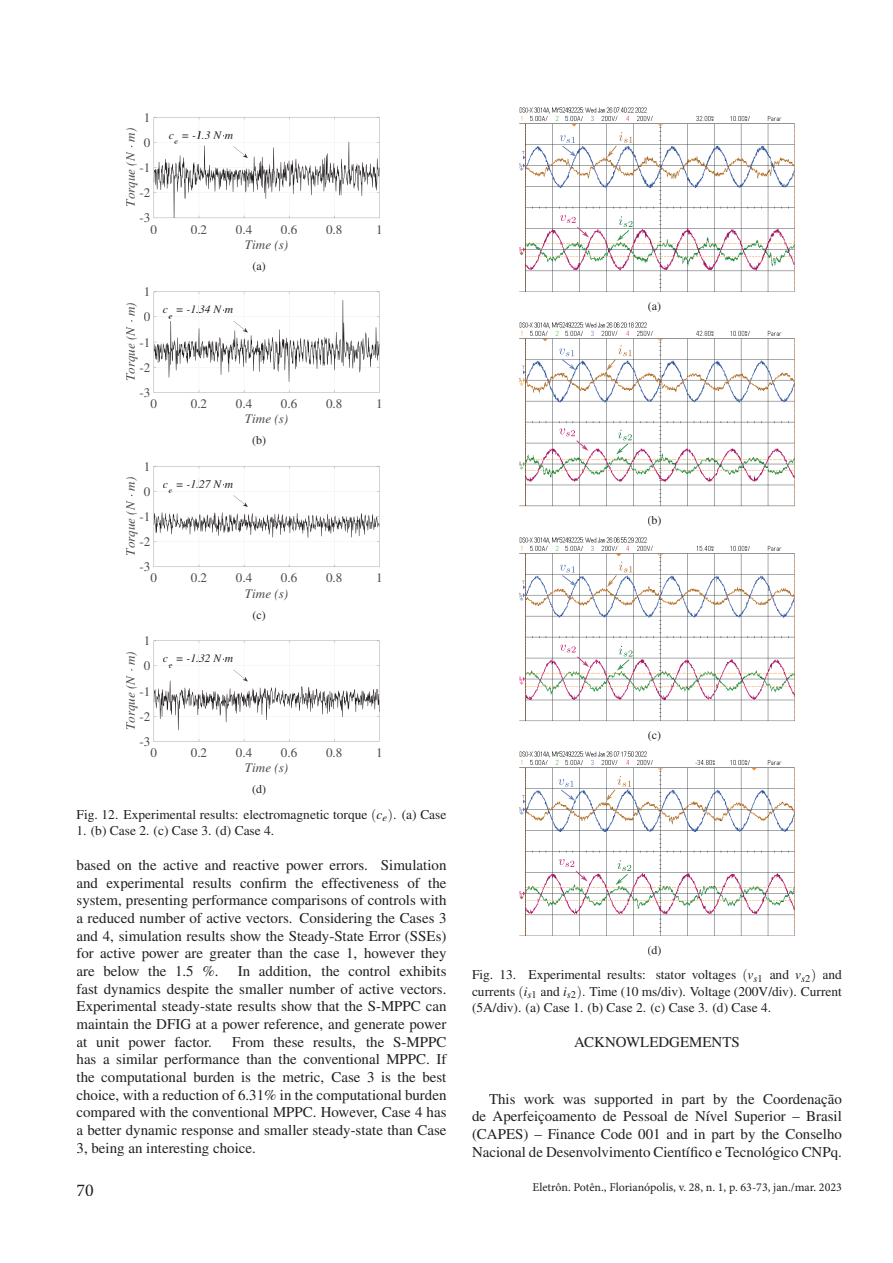
<style>
.page{position:relative;width:893px;height:1263px;background:#fff}
.page>*{position:absolute;margin:0;border:0;box-sizing:border-box;transform-origin:0 0}
.t1{font:18px "Minion Pro";color:#231f20}
.t2{font:15px/17.7px "Nimbus Rom No 9 L";color:#231f20;text-align:justify}
.t3{font:13.5px/16.5px "Nimbus Rom No 9 L";color:#231f20;text-align:justify}
.t4{font:13.05px "Times";color:#4b4c4d}
.t5{font:italic 13.05px "Times";color:#4b4c4d}
.t6{font:12px "Minion Pro";color:#231f20}
.t7{font:12px "Nimbus Rom No 9 L";color:#231f20}
.t8{font:italic 11.7px "Times";color:#231f20}
.t9{font:italic 9.3px "Times";color:#231f20}
.s1{font-family:"CMR10"}
.s2{font-style:italic}
</style>
<div class="page">
<svg style="left:131px;top:117px;width:249px;height:102px"></svg>
<svg style="left:131px;top:291px;width:249px;height:102px"></svg>
<svg style="left:131px;top:466px;width:249px;height:101px"></svg>
<svg style="left:131px;top:640px;width:249px;height:102px"></svg>
<img style="left:519px;top:107px;width:276px;height:185px">
<svg style="left:560px;top:135px;width:17px;height:22px"></svg>
<svg style="left:607px;top:132px;width:25px;height:25px"></svg>
<svg style="left:560px;top:215px;width:29px;height:22px"></svg>
<svg style="left:617px;top:216px;width:16px;height:25px"></svg>
<img style="left:519px;top:322px;width:276px;height:184px">
<svg style="left:559px;top:348px;width:17px;height:22px"></svg>
<svg style="left:606px;top:345px;width:26px;height:26px"></svg>
<svg style="left:559px;top:428px;width:29px;height:23px"></svg>
<svg style="left:616px;top:430px;width:16px;height:24px"></svg>
<img style="left:519px;top:537px;width:276px;height:184px">
<svg style="left:560px;top:565px;width:17px;height:21px"></svg>
<svg style="left:607px;top:562px;width:25px;height:25px"></svg>
<svg style="left:560px;top:645px;width:29px;height:22px"></svg>
<svg style="left:617px;top:646px;width:16px;height:24px"></svg>
<img style="left:519px;top:751px;width:276px;height:185px">
<svg style="left:558px;top:779px;width:17px;height:22px"></svg>
<svg style="left:606px;top:776px;width:25px;height:25px"></svg>
<svg style="left:559px;top:859px;width:29px;height:22px"></svg>
<svg style="left:616px;top:860px;width:15px;height:25px"></svg>
<p class="t4" style="left:144px;top:110px;width:8px">1</p>
<p class="t5" style="left:126px;top:207px;width:80px;rotate:-90deg">Torque (N m)</p>
<p class="t8" style="left:169px;top:131px;width:7px">c</p>
<p class="t8" style="left:182px;top:131px;width:53px">= -1.3 N m</p>
<p class="t4" style="left:144px;top:135px;width:8px">0</p>
<p class="t9" style="left:174px;top:138px;width:6px">e</p>
<p class="t4" style="left:139px;top:160px;width:12px">-1</p>
<p class="t4" style="left:139px;top:185px;width:12px">-2</p>
<p class="t4" style="left:139px;top:210px;width:12px">-3</p>
<p class="t4" style="left:151px;top:221px;width:8px">0</p>
<p class="t4" style="left:191px;top:221px;width:18px">0.2</p>
<p class="t4" style="left:236px;top:221px;width:18px">0.4</p>
<p class="t4" style="left:281px;top:221px;width:18px">0.6</p>
<p class="t4" style="left:326px;top:221px;width:18px">0.8</p>
<p class="t4" style="left:376px;top:221px;width:8px">1</p>
<p class="t5" style="left:245px;top:240px;width:45px">Time (s)</p>
<p class="t4" style="left:144px;top:284px;width:8px">1</p>
<p class="t5" style="left:126px;top:381px;width:80px;rotate:-90deg">Torque (N m)</p>
<p class="t8" style="left:163px;top:305px;width:7px">c</p>
<p class="t8" style="left:176px;top:305px;width:59px">= -1.34 N m</p>
<p class="t4" style="left:144px;top:309px;width:8px">0</p>
<p class="t9" style="left:168px;top:313px;width:6px">e</p>
<p class="t4" style="left:139px;top:334px;width:12px">-1</p>
<p class="t4" style="left:139px;top:360px;width:12px">-2</p>
<p class="t7" style="left:252px;top:259px;width:15px">(a)</p>
<p class="t4" style="left:139px;top:385px;width:12px">-3</p>
<p class="t4" style="left:151px;top:396px;width:8px">0</p>
<p class="t4" style="left:191px;top:396px;width:18px">0.2</p>
<p class="t4" style="left:236px;top:396px;width:18px">0.4</p>
<p class="t4" style="left:281px;top:396px;width:18px">0.6</p>
<p class="t4" style="left:326px;top:396px;width:18px">0.8</p>
<p class="t4" style="left:376px;top:396px;width:8px">1</p>
<p class="t5" style="left:245px;top:414px;width:45px">Time (s)</p>
<p class="t4" style="left:144px;top:459px;width:8px">1</p>
<p class="t5" style="left:126px;top:556px;width:80px;rotate:-90deg">Torque (N m)</p>
<p class="t8" style="left:163px;top:480px;width:7px">c</p>
<p class="t8" style="left:176px;top:480px;width:59px">= -1.27 N m</p>
<p class="t4" style="left:144px;top:484px;width:8px">0</p>
<p class="t9" style="left:168px;top:487px;width:6px">e</p>
<p class="t4" style="left:139px;top:509px;width:12px">-1</p>
<p class="t4" style="left:139px;top:534px;width:12px">-2</p>
<p class="t7" style="left:252px;top:433px;width:15px">(b)</p>
<p class="t4" style="left:139px;top:559px;width:12px">-3</p>
<p class="t4" style="left:151px;top:570px;width:8px">0</p>
<p class="t4" style="left:191px;top:570px;width:18px">0.2</p>
<p class="t4" style="left:236px;top:570px;width:18px">0.4</p>
<p class="t4" style="left:281px;top:570px;width:18px">0.6</p>
<p class="t4" style="left:326px;top:570px;width:18px">0.8</p>
<p class="t4" style="left:376px;top:570px;width:8px">1</p>
<p class="t5" style="left:245px;top:589px;width:45px">Time (s)</p>
<p class="t4" style="left:144px;top:633px;width:8px">1</p>
<p class="t5" style="left:126px;top:730px;width:80px;rotate:-90deg">Torque (N m)</p>
<p class="t8" style="left:163px;top:654px;width:7px">c</p>
<p class="t8" style="left:176px;top:654px;width:59px">= -1.32 N m</p>
<p class="t4" style="left:144px;top:658px;width:8px">0</p>
<p class="t9" style="left:168px;top:662px;width:6px">e</p>
<p class="t4" style="left:139px;top:683px;width:12px">-1</p>
<p class="t4" style="left:139px;top:709px;width:12px">-2</p>
<p class="t7" style="left:252px;top:607px;width:15px">(c)</p>
<p class="t4" style="left:139px;top:734px;width:12px">-3</p>
<p class="t4" style="left:151px;top:745px;width:8px">0</p>
<p class="t4" style="left:191px;top:745px;width:18px">0.2</p>
<p class="t4" style="left:236px;top:745px;width:18px">0.4</p>
<p class="t4" style="left:281px;top:745px;width:18px">0.6</p>
<p class="t4" style="left:326px;top:745px;width:18px">0.8</p>
<p class="t4" style="left:376px;top:745px;width:8px">1</p>
<p class="t5" style="left:245px;top:763px;width:45px">Time (s)</p>
<p class="t7" style="left:252px;top:782px;width:15px">(d)</p>
<p class="t3" style="left:77px;top:806px;width:371px">Fig. 12. Experimental results: electromagnetic torque <span class="s1">(</span><span class="s2">c</span><sub>e</sub><span class="s1">)</span>. (a) Case</p>
<p class="t3" style="left:77px;top:822px;width:199px">1. (b) Case 2. (c) Case 3. (d) Case 4.</p>
<p class="t2" style="left:77px;top:856px;width:371px">based on the active and reactive power errors. Simulation and experimental results confirm the effectiveness of the system, presenting performance comparisons of controls with a reduced number of active vectors. Considering the Cases 3 and 4, simulation results show the Steady-State Error (SSEs) for active power are greater than the case 1, however they are below the 1.5 %.</p>
<p class="t2" style="left:77px;top:962px;width:371px;text-indent:161px">In addition, the control exhibits fast dynamics despite the smaller number of active vectors.<br>Experimental steady-state results show that the S-MPPC can maintain the DFIG at a power reference, and generate power at unit power factor.</p>
<p class="t2" style="left:77px;top:1033px;width:371px;text-indent:156px">From these results, the S-MPPC has a similar performance than the conventional MPPC. If the computational burden is the metric, Case 3 is the best choice, with a reduction of 6.31% in the computational burden compared with the conventional MPPC. However, Case 4 has a better dynamic response and smaller steady-state than Case 3, being an interesting choice.</p>
<p class="t1" style="left:77px;top:1178px;width:19px">70</p>
<p class="t7" style="left:648px;top:299px;width:15px">(a)</p>
<p class="t7" style="left:647px;top:513px;width:15px">(b)</p>
<p class="t7" style="left:648px;top:728px;width:15px">(c)</p>
<p class="t7" style="left:647px;top:943px;width:15px">(d)</p>
<p class="t3" style="left:472px;top:967px;width:371px">Fig. 13. Experimental results: stator voltages <span class="s1">(</span><span class="s2">v</span><sub>s</sub><sub>1</sub> and <span class="s2">v</span><sub>s</sub><sub>2</sub><span class="s1">)</span> and currents <span class="s1">(</span><span class="s2">i</span><sub>s</sub><sub>1</sub> and <span class="s2">i</span><sub>s</sub><sub>2</sub><span class="s1">)</span>. Time (10 ms/div). Voltage (200V/div). Current (5A/div). (a) Case 1. (b) Case 2. (c) Case 3. (d) Case 4.</p>
<p class="t2" style="left:574px;top:1033px;width:167px">ACKNOWLEDGEMENTS</p>
<p class="t2" style="left:472px;top:1090px;width:371px;text-indent:17px">This work was supported in part by the Coordenação de Aperfeiçoamento de Pessoal de Nível Superior – Brasil (CAPES) – Finance Code 001 and in part by the Conselho Nacional de Desenvolvimento Científico e Tecnológico CNPq.</p>
<p class="t6" style="left:533px;top:1179px;width:311px">Eletrôn. Potên., Florianópolis, v. 28, n. 1, p. 63-73, jan./mar. 2023</p>
</div>
